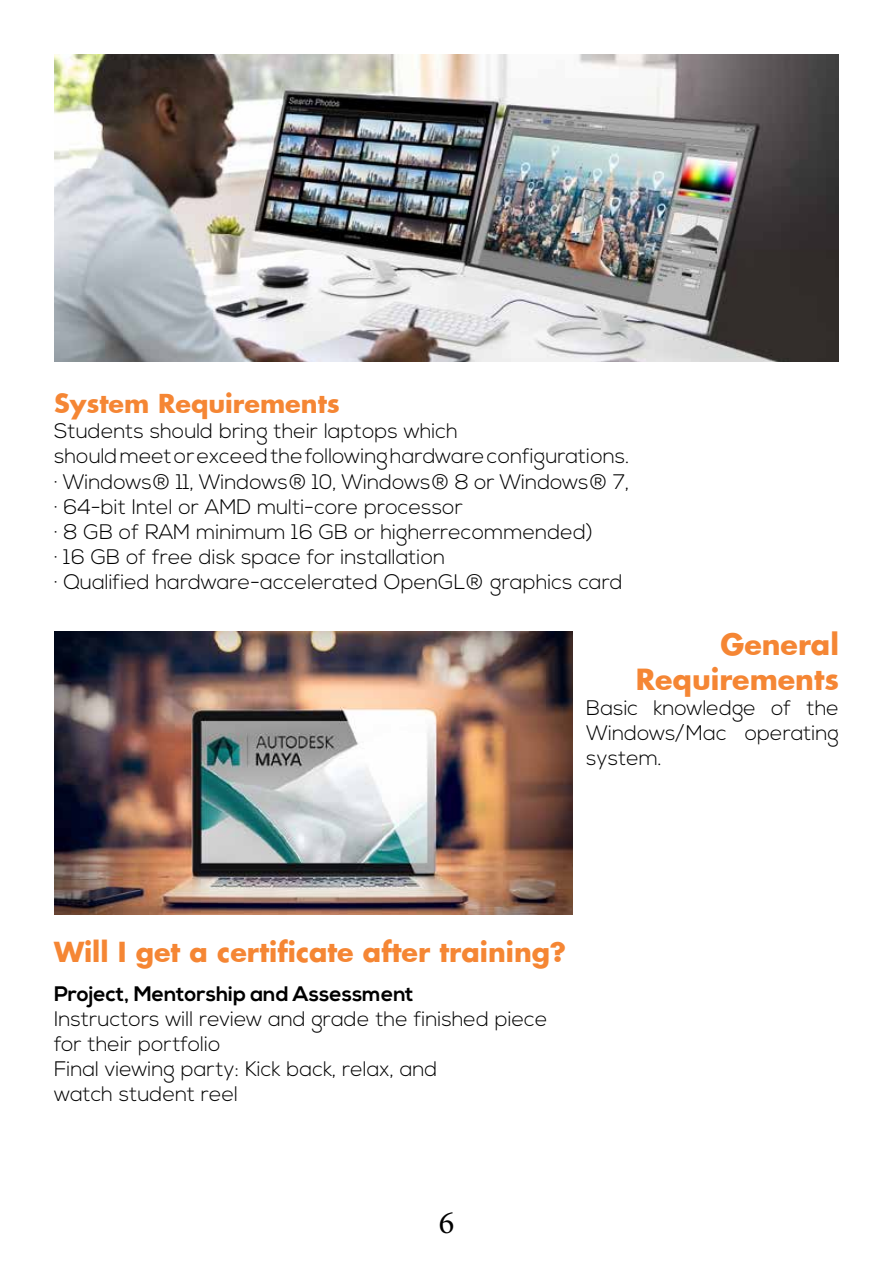
<style>
.page{position:relative;width:893px;height:1263px;background:#fff}
.page>*{position:absolute;margin:0;border:0;box-sizing:border-box;transform-origin:0 0}
.t1{font:32.4px "Minion Pro";color:#000}
.t2{font:700 28.5px/34.2px "Futura";color:#f58634;text-align:right}
.t3{font:700 27px "Futura";color:#f58634}
.t4{font:700 25.5px "Futura";color:#f58634}
.t5{font:300 21px/25.2px "Nexa";color:#000}
.t6{font:700 21px "Nexa";color:#000}
</style>
<div class="page">
<img style="left:54px;top:54px;width:785px;height:307px">
<img style="left:54px;top:631px;width:519px;height:284px">
<p class="t4" style="left:54px;top:386px;width:287px">System Requirements</p>
<p class="t5" style="left:54px;top:419px;width:577px">Students should bring their laptops which<br>should meet or exceed the following hardware configurations. · Windows® 11, Windows® 10, Windows® 8 or Windows® 7, · 64-bit Intel or AMD multi-core processor<br>· 8 GB of RAM minimum 16 GB or higherrecommended)<br>· 16 GB of free disk space for installation<br>· Qualified hardware-accelerated OpenGL® graphics card</p>
<h2 class="t2" style="left:636px;top:627px;width:205px">General<br>Requirements</h2>
<p class="t5" style="left:586px;top:696px;width:254px;text-align:justify">Basic knowledge of the Windows/Mac operating system.</p>
<p class="t3" style="left:54px;top:933px;width:514px">Will I get a certificate after training?</p>
<p class="t6" style="left:54px;top:981px;width:361px">Project, Mentorship and Assessment</p>
<p class="t5" style="left:54px;top:1007px;width:495px">Instructors will review and grade the finished piece for their portfolio<br>Final viewing party: Kick back, relax, and<br>watch student reel</p>
<h1 class="t1" style="left:439px;top:1200px;width:17px">6</h1>
</div>
